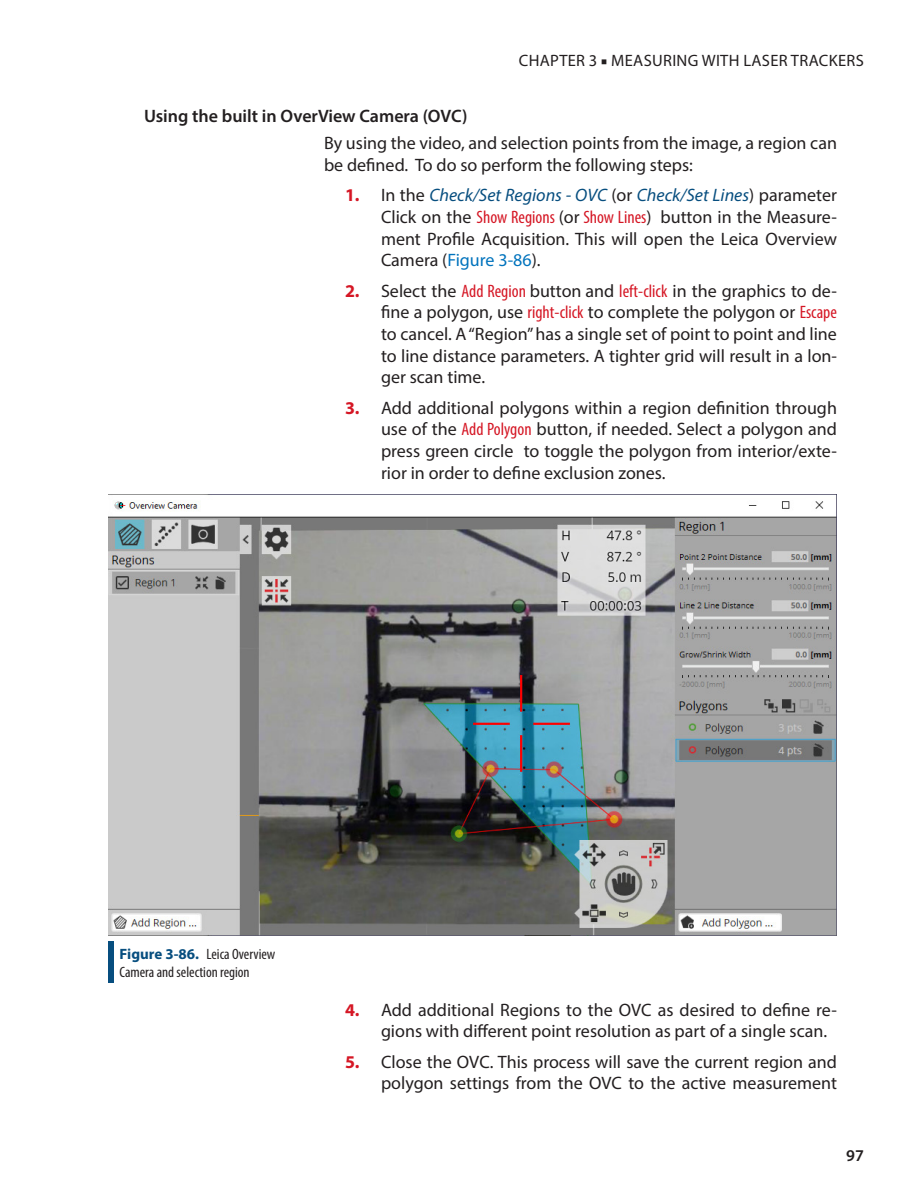
<style>
.page{position:relative;width:918px;height:1188px;background:#fff}
.page>*{position:absolute;margin:0;border:0;box-sizing:border-box;transform-origin:0 0}
.t1{font:18px/21.6px "Myriad Pro";color:#231f20;text-align:justify}
.Instruction{font:600 18px "Myriad Pro";color:#231f20}
.t2{font:16.5px "Myriad Pro";letter-spacing:.02em;color:#231f20}
.t3{font:600 16.5px "Myriad Pro";color:#231f20}
.t4{font:condensed 15px/18px "Myriad Pro";color:#231f20}
.s1{font-family:"Minion Pro";font-weight:700}
.s2{font-weight:700;color:#d51725}
.s3{font-style:italic;color:#074e7f}
.s4{font-stretch:condensed;color:#d51725}
.s5{color:#0073bd}
.s6{font-weight:700;font-stretch:normal;color:#074e7f}
</style>
<div class="page">
<div style="left:108px;top:942px;width:6px;height:41px;background:#074e7f"></div>
<img style="left:108px;top:494px;width:729px;height:442px">
<p class="t2" style="left:519px;top:51px;width:116px">CHAPTER 3 <span class="s1">■</span> Measuring</p>
<p class="t2" style="left:702px;top:51px;width:60px">With Laser</p>
<p class="t2" style="left:791px;top:51px;width:19px">Trackers</p>
<p class="Instruction" style="left:144px;top:104px;width:325px">Using the built in OverView Camera (OVC)</p>
<p class="t1" style="left:324px;top:132px;width:515px">By using the video, and selection points from the image, a region can be defined. To do so perform the following steps:</p>
<p class="t1" style="left:381px;top:184px;width:458px;text-indent:-36px"><span class="s2">1.</span> In the <span class="s3">Check/Set Regions - OVC</span> (or <span class="s3">Check/Set Lines</span>) parameter Click on the <span class="s4">Show Regions</span> (or <span class="s4">Show Lines</span>) button in the Measure&shy;ment Profile Acquisition. This will open the Leica Overview Camera (<span class="s5">Figure 3-86</span>).</p>
<p class="t1" style="left:381px;top:280px;width:458px;text-indent:-36px"><span class="s2">2.</span> Select the <span class="s4">Add Region</span> button and <span class="s4">left-click</span> in the graphics to de&shy;fine a polygon, use <span class="s4">right-click</span> to complete the polygon or <span class="s4">Escape </span>to cancel. A “Region” has a single set of point to point and line to line distance parameters. A tighter grid will result in a lon&shy;ger scan time.</p>
<p class="t1" style="left:381px;top:397px;width:458px;text-indent:-36px"><span class="s2">3.</span> Add additional polygons within a region definition through use of the <span class="s4">Add Polygon</span> button, if needed. Select a polygon and press green circle to toggle the polygon from interior/exte&shy;rior in order to define exclusion zones.</p>
<p class="t4" style="left:120px;top:945px;width:157px"><span class="s6">Figure 3-86.</span> Leica Overview<br>Camera and selection region</p>
<p class="t1" style="left:381px;top:998px;width:458px;text-indent:-36px"><span class="s2">4.</span> Add additional Regions to the OVC as desired to define re&shy;gions with different point resolution as part of a single scan.</p>
<p class="t1" style="left:345px;top:1051px;width:494px;text-align:right"><span class="s2">5.</span> Close the OVC. This process will save the current region and polygon settings from the OVC to the active measurement</p>
<p class="t3" style="left:846px;top:1145px;width:19px">97</p>
</div>
